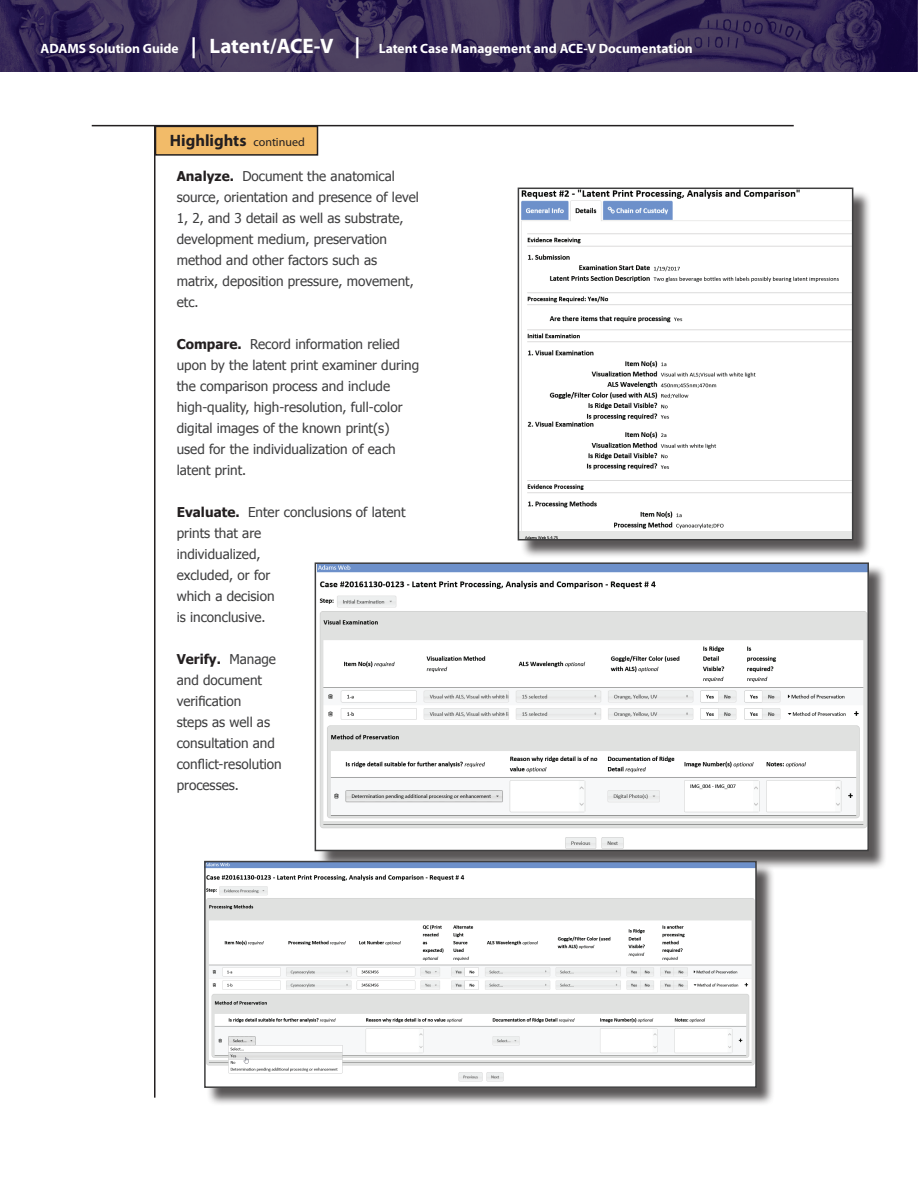
<style>
.page{position:relative;width:918px;height:1188px;background:#fff}
.page>*{position:absolute;margin:0;border:0;box-sizing:border-box;transform-origin:0 0}
.t1{font:700 16.5px "Myriad Pro";color:#231f20}
.t2{font:13.5px/21px "Tahoma";color:#3e3e3f}
.t3{font:700 13.5px "Myriad Pro";color:#fff}
.s1{font-size:21px}
.s2{font-weight:400;font-size:12px}
.s3{font-weight:700;color:#231f20}
</style>
<div class="page">
<img style="left:0;top:0;width:918px;height:72px">
<hr style="left:92px;top:125px;width:702px;height:1px;background:#231f20">
<hr style="left:154px;top:126px;width:2px;height:972px;background:#231f20">
<div style="left:156px;top:126px;width:162px;height:29px;background:#f2bb69"></div>
<div style="left:155px;top:126px;width:163px;height:30px;border:2px solid #231f20"></div>
<div style="left:520px;top:190px;width:352px;height:369px;background:#231f20;opacity:.75"></div>
<img style="left:521px;top:191px;width:329px;height:346px">
<div style="left:518px;top:188px;width:335px;height:352px;border:2px solid #3e3e3f"></div>
<div style="left:317px;top:565px;width:571px;height:305px;background:#231f20;opacity:.75"></div>
<img style="left:318px;top:565px;width:548px;height:283px">
<div style="left:315px;top:562px;width:554px;height:289px;border:2px solid #3e3e3f"></div>
<div style="left:206px;top:863px;width:570px;height:244px;background:#231f20;opacity:.75"></div>
<img style="left:207px;top:864px;width:547px;height:221px">
<div style="left:204px;top:861px;width:553px;height:227px;border:2px solid #3e3e3f"></div>
<p class="t3" style="left:41px;top:40px;width:654px">ADAMS Solution Guide <span class="s1">| Latent/ACE-V |</span> Latent Case Management and ACE-V Documentation</p>
<p class="t1" style="left:170px;top:129px;width:137px">Highlights <span class="s2">continued</span></p>
<p class="t2" style="left:177px;top:165px;width:244px"><span class="s3">Analyze.</span> Document the anatomical source, orientation and presence of level<br>1, 2, and 3 detail as well as substrate, development medium, preservation method and other factors such as matrix, deposition pressure, movement, etc.</p>
<p class="t2" style="left:177px;top:333px;width:244px"><span class="s3">Compare.</span> Record information relied upon by the latent print examiner during the comparison process and include high-quality, high-resolution, full-color digital images of the known print(s) used for the individualization of each latent print.</p>
<p class="t2" style="left:177px;top:501px;width:230px"><span class="s3">Evaluate.</span> Enter conclusions of latent prints that are<br>individualized,<br>excluded, or for<br>which a decision<br>is inconclusive.</p>
<p class="t2" style="left:177px;top:648px;width:107px"><span class="s3">Verify.</span> Manage and document verification<br>steps as well as consultation and conflict-resolution processes.</p>
</div>
